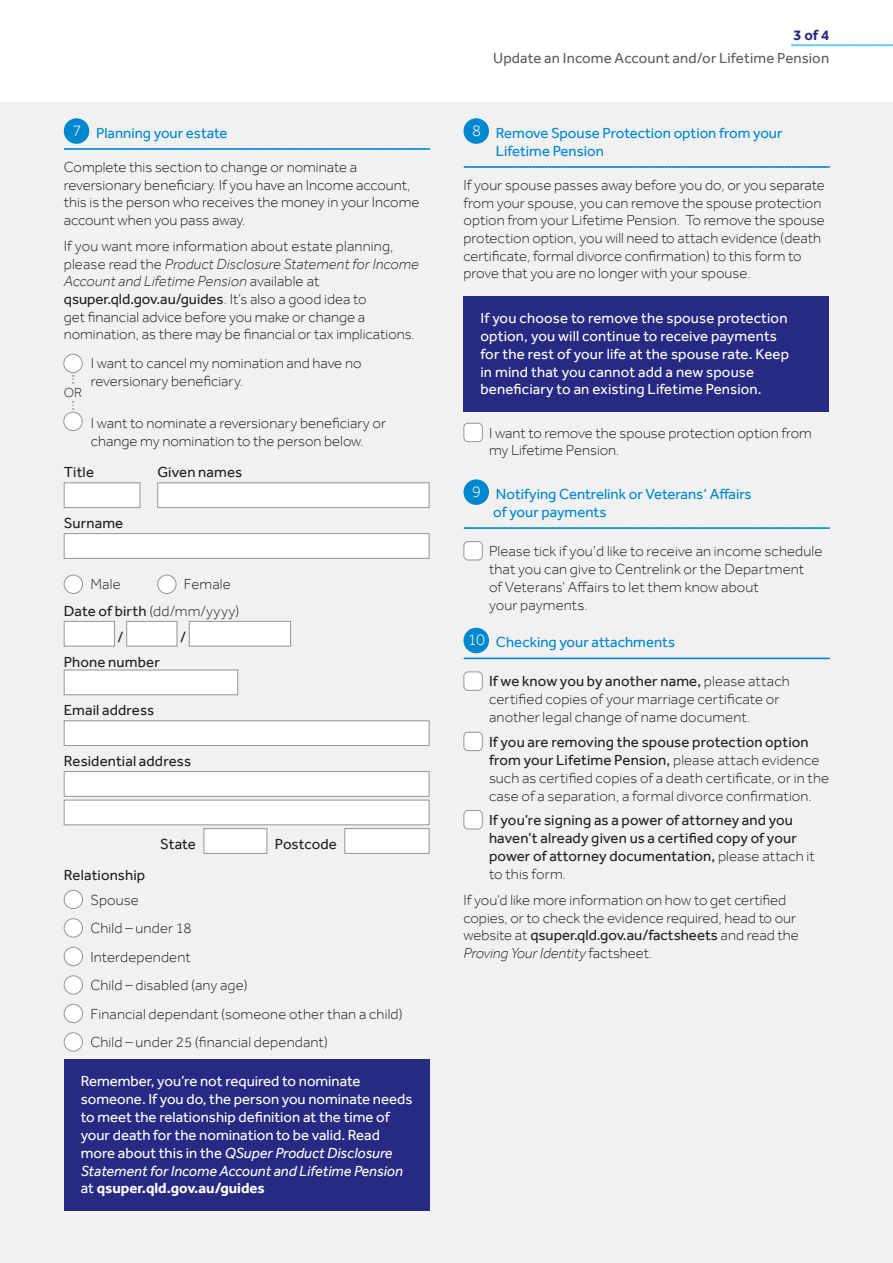
<style>
.page{position:relative;width:893px;height:1263px;background:#fff}
.page>*{position:absolute;margin:0;border:0;box-sizing:border-box;transform-origin:0 0}
.t1{font:300 16.5px "Effra";color:#fff}
.t2{font:300 15px/17.7px "Effra";color:#212222}
.t3{font:15px/17.9px "Effra";color:#fff}
.t4{font:15px/18px "Effra";letter-spacing:.01em;color:#212222}
.t5{font:15px/18px "Effra";color:#0088ce}
.t6{font:15px "Effra";letter-spacing:.01em;color:#625e5e}
.t7{font:700 15px "Effra";color:#262a82}
.t8{font:300 13.5px "Effra";color:#212222}
.s1{font-weight:400}
.s2{font-weight:300}
.s3{font-style:italic}
.s4{font-weight:700}
</style>
<div class="page">
<svg style="left:792px;top:44px;width:101px;height:2px"></svg>
<div style="left:0;top:102px;width:893px;height:1161px;background:#f1f1f2"></div>
<svg style="left:65px;top:148px;width:365px;height:2px"></svg>
<div style="left:64px;top:354px;width:18px;height:19px;background:#fff;border-radius:50%"></div>
<div style="left:63px;top:354px;width:20px;height:19px;border:1px solid #939598;border-radius:50%"></div>
<div style="left:64px;top:412px;width:18px;height:18px;background:#fff;border-radius:50%"></div>
<div style="left:63px;top:412px;width:20px;height:19px;border:1px solid #939598;border-radius:50%"></div>
<div style="left:64px;top:482px;width:76px;height:26px;background:#fff;border:1px solid #939598"></div>
<div style="left:157px;top:482px;width:272px;height:26px;background:#fff;border:1px solid #939598"></div>
<div style="left:64px;top:533px;width:365px;height:26px;background:#fff;border:1px solid #939598"></div>
<div style="left:64px;top:575px;width:19px;height:18px;background:#fff;border-radius:50%"></div>
<div style="left:64px;top:575px;width:19px;height:19px;border:1px solid #939598;border-radius:50%"></div>
<div style="left:158px;top:575px;width:18px;height:18px;background:#fff;border-radius:50%"></div>
<div style="left:157px;top:575px;width:19px;height:19px;border:1px solid #939598;border-radius:50%"></div>
<div style="left:64px;top:621px;width:51px;height:25px;background:#fff;border:1px solid #939598"></div>
<div style="left:126px;top:621px;width:51px;height:25px;background:#fff;border:1px solid #939598"></div>
<div style="left:189px;top:621px;width:102px;height:25px;background:#fff;border:1px solid #939598"></div>
<div style="left:64px;top:670px;width:174px;height:25px;background:#fff;border:1px solid #939598"></div>
<div style="left:64px;top:720px;width:365px;height:26px;background:#fff;border:1px solid #939598"></div>
<div style="left:64px;top:771px;width:365px;height:26px;background:#fff;border:1px solid #939598"></div>
<div style="left:64px;top:800px;width:365px;height:25px;background:#fff;border:1px solid #939598"></div>
<div style="left:203px;top:828px;width:64px;height:26px;background:#fff;border:1px solid #939598"></div>
<div style="left:344px;top:828px;width:85px;height:26px;background:#fff;border:1px solid #939598"></div>
<div style="left:64px;top:890px;width:19px;height:19px;background:#fff;border-radius:50%"></div>
<div style="left:64px;top:890px;width:19px;height:19px;border:1px solid #939598;border-radius:50%"></div>
<div style="left:64px;top:919px;width:19px;height:18px;background:#fff;border-radius:50%"></div>
<div style="left:64px;top:918px;width:19px;height:19px;border:1px solid #939598;border-radius:50%"></div>
<div style="left:64px;top:947px;width:19px;height:19px;background:#fff;border-radius:50%"></div>
<div style="left:64px;top:947px;width:19px;height:19px;border:1px solid #939598;border-radius:50%"></div>
<div style="left:64px;top:976px;width:19px;height:18px;background:#fff;border-radius:50%"></div>
<div style="left:64px;top:975px;width:19px;height:19px;border:1px solid #939598;border-radius:50%"></div>
<div style="left:64px;top:1004px;width:19px;height:19px;background:#fff;border-radius:50%"></div>
<div style="left:64px;top:1004px;width:19px;height:19px;border:1px solid #939598;border-radius:50%"></div>
<div style="left:64px;top:1033px;width:19px;height:18px;background:#fff;border-radius:50%"></div>
<div style="left:64px;top:1032px;width:19px;height:19px;border:1px solid #939598;border-radius:50%"></div>
<div style="left:64px;top:1059px;width:365px;height:151px;background:#262a82"></div>
<svg style="left:464px;top:166px;width:365px;height:2px"></svg>
<svg style="left:464px;top:527px;width:365px;height:2px"></svg>
<svg style="left:464px;top:658px;width:365px;height:1px"></svg>
<div style="left:463px;top:296px;width:366px;height:115px;background:#262a82"></div>
<div style="left:464px;top:423px;width:18px;height:19px;background:#fff;border-radius:4px"></div>
<div style="left:463px;top:423px;width:20px;height:19px;border:1px solid #939598;border-radius:4px"></div>
<div style="left:464px;top:542px;width:18px;height:18px;background:#fff;border-radius:4px"></div>
<div style="left:463px;top:541px;width:20px;height:19px;border:1px solid #939598;border-radius:4px"></div>
<div style="left:464px;top:672px;width:18px;height:18px;background:#fff;border-radius:4px"></div>
<div style="left:463px;top:671px;width:20px;height:20px;border:1px solid #939598;border-radius:4px"></div>
<div style="left:464px;top:732px;width:18px;height:19px;background:#fff;border-radius:4px"></div>
<div style="left:463px;top:732px;width:20px;height:19px;border:1px solid #939598;border-radius:4px"></div>
<div style="left:464px;top:810px;width:18px;height:19px;background:#fff;border-radius:4px"></div>
<div style="left:463px;top:810px;width:20px;height:19px;border:1px solid #939598;border-radius:4px"></div>
<div style="left:64px;top:118px;width:25px;height:26px;background:#0088ce;border-radius:50%"></div>
<div style="left:463px;top:118px;width:26px;height:26px;background:#0088ce;border-radius:50%"></div>
<div style="left:463px;top:479px;width:26px;height:26px;background:#0088ce;border-radius:50%"></div>
<div style="left:463px;top:628px;width:26px;height:25px;background:#0088ce;border-radius:50%"></div>
<p class="t7" style="left:793px;top:26px;width:37px">3 of 4</p>
<p class="t6" style="left:493px;top:49px;width:338px">Update an Income Account and/or Lifetime Pension</p>
<p class="t1" style="left:72px;top:120px;width:10px">7</p>
<p class="t1" style="left:472px;top:120px;width:10px">8</p>
<p class="t5" style="left:496px;top:123px;width:288px">Remove Spouse Protection option from your<br>Lifetime Pension</p>
<p class="t2" style="left:463px;top:176px;width:363px">If your spouse passes away before you do, or you separate from your spouse, you can remove the spouse protection option from your Lifetime Pension. To remove the spouse protection option, you will need to attach evidence (death certificate, formal divorce confirmation) to this form to prove that you are no longer with your spouse.</p>
<p class="t3" style="left:480px;top:309px;width:310px">If you choose to remove the spouse protection option, you will continue to receive payments for the rest of your life at the spouse rate. Keep in mind that you cannot add a new spouse beneficiary to an existing Lifetime Pension.</p>
<p class="t2" style="left:489px;top:423px;width:324px">I want to remove the spouse protection option from my Lifetime Pension.</p>
<p class="t5" style="left:493px;top:484px;width:260px">Notifying Centrelink or Veterans’ Affairs of your payments</p>
<p class="t2" style="left:489px;top:542px;width:335px">Please tick if you’d like to receive an income schedule that you can give to Centrelink or the Department<br>of Veterans’ Affairs to let them know about<br>your payments.</p>
<p class="t5" style="left:496px;top:633px;width:181px">Checking your attachments</p>
<p class="t2" style="left:489px;top:672px;width:302px"><span class="s1">If we know you by another name,</span> please attach certified copies of your marriage certificate or another legal change of name document.</p>
<p class="t2" style="left:489px;top:732px;width:342px"><span class="s1">If you are removing the spouse protection option from your Lifetime Pension,</span> please attach evidence such as certified copies of a death certificate, or in the case of a separation, a formal divorce confirmation.</p>
<p class="t4" style="left:489px;top:811px;width:327px">If you’re signing as a power of attorney and you haven’t already given us a certified copy of your power of attorney documentation, <span class="s2">please attach it to this form.</span></p>
<p class="t2" style="left:463px;top:891px;width:337px">If you’d like more information on how to get certified copies, or to check the evidence required, head to our website at <span class="s1">qsuper.qld.gov.au/factsheets</span> and read the <span class="s3">Proving Your Identity</span> factsheet.</p>
<p class="t5" style="left:96px;top:123px;width:133px">Planning your estate</p>
<p class="t2" style="left:64px;top:158px;width:357px">Complete this section to change or nominate a reversionary beneficiary. If you have an Income account, this is the person who receives the money in your Income account when you pass away.</p>
<p class="t2" style="left:64px;top:237px;width:357px">If you want more information about estate planning, please read the <span class="s3">Product Disclosure Statement for Income Account and Lifetime Pension</span> available at <span class="s1">qsuper.qld.gov.au/guides</span>. It’s also a good idea to<br>get financial advice before you make or change a nomination, as there may be financial or tax implications.</p>
<p class="t2" style="left:91px;top:354px;width:272px">I want to cancel my nomination and have no reversionary beneficiary.</p>
<p class="t8" style="left:64px;top:384px;width:20px">OR</p>
<p class="t2" style="left:91px;top:414px;width:297px">I want to nominate a reversionary beneficiary or change my nomination to the person below.</p>
<p class="t4" style="left:64px;top:463px;width:32px">Title</p>
<p class="t4" style="left:157px;top:463px;width:86px">Given names</p>
<p class="t1" style="left:472px;top:482px;width:10px">9</p>
<p class="t4" style="left:64px;top:514px;width:61px">Surname</p>
<p class="t2" style="left:90px;top:575px;width:32px">Male</p>
<p class="t2" style="left:184px;top:575px;width:48px">Female</p>
<p class="t2" style="left:64px;top:602px;width:177px"><span class="s1">Date of birth</span> (dd/mm/yyyy)</p>
<p class="t4" style="left:118px;top:628px;width:8px">/</p>
<p class="t4" style="left:180px;top:628px;width:8px">/</p>
<p class="t4" style="left:64px;top:652px;width:98px">Phone number</p>
<p class="t4" style="left:64px;top:701px;width:92px">Email address</p>
<p class="t1" style="left:468px;top:630px;width:19px">10</p>
<p class="t4" style="left:64px;top:752px;width:129px">Residential address</p>
<p class="t4" style="left:160px;top:835px;width:37px">State</p>
<p class="t4" style="left:275px;top:835px;width:64px">Postcode</p>
<p class="t4" style="left:64px;top:866px;width:83px">Relationship</p>
<p class="t2" style="left:90px;top:885px;width:314px;line-height:28.5px">Spouse<br>Child – under 18<br>Interdependent<br>Child – disabled (any age)<br>Financial dependant (someone other than a child)<br>Child – under 25 (financial dependant)</p>
<p class="t3" style="left:81px;top:1072px;width:333px">Remember, you’re not required to nominate someone. If you do, the person you nominate needs to meet the relationship definition at the time of your death for the nomination to be valid. Read more about this in the <span class="s3">QSuper Product Disclosure Statement for Income Account and Lifetime Pension </span>at <span class="s4">qsuper.qld.gov.au/guides</span></p>
</div>
